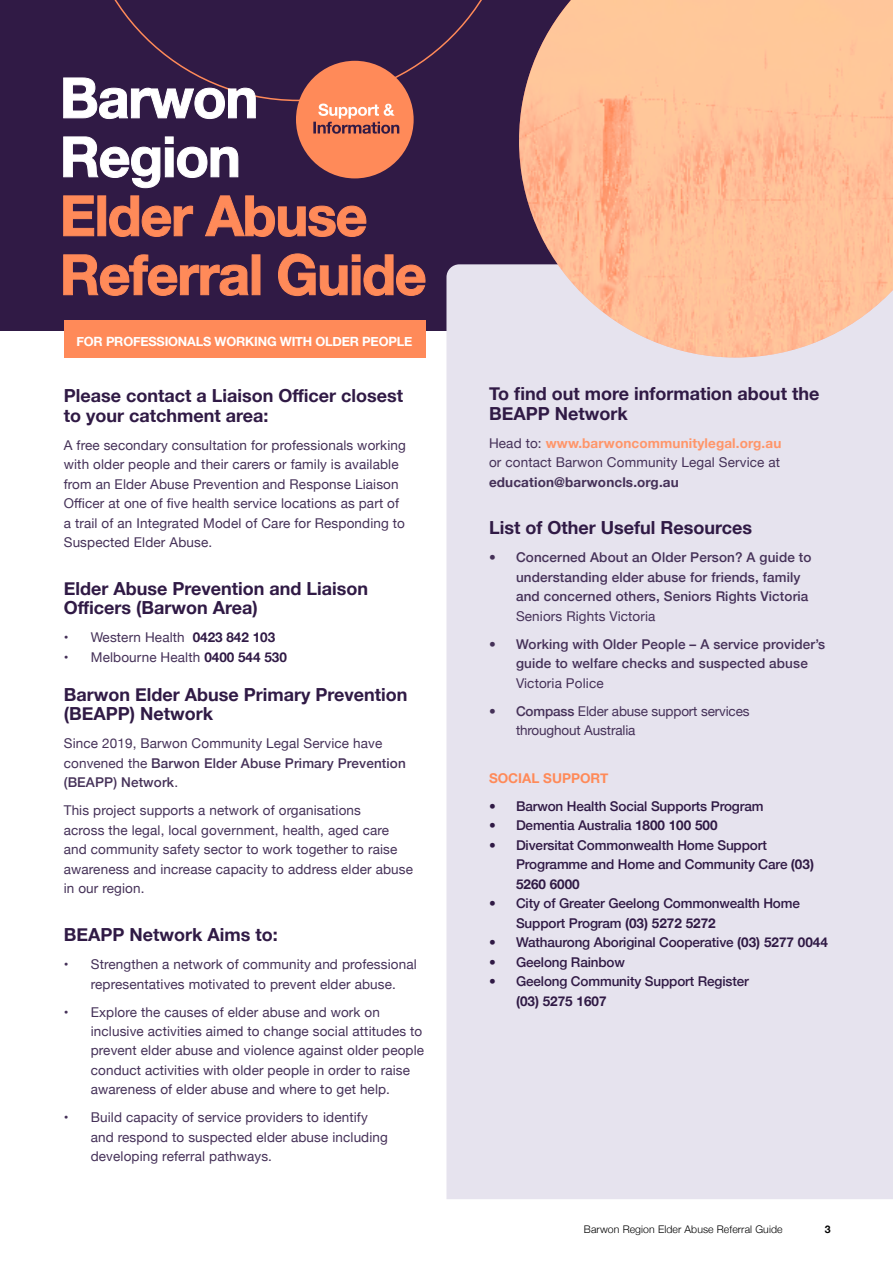
<style>
.page{position:relative;width:893px;height:1263px;background:#fff}
.page>*{position:absolute;margin:0;border:0;box-sizing:border-box;transform-origin:0 0}
.t1{font:700 18px/19.5px "Helvetica Neue";color:#301a45}
.t2{font:13.5px/19.5px "Helvetica Neue";letter-spacing:.01em;color:#453158}
.t3{font:500 13.5px/19.5px "Helvetica Neue";letter-spacing:-.01em;color:#301a45}
.t4{font:500 13.5px/19.5px "Helvetica Neue";letter-spacing:.01em;color:#453158}
.t5{font:13.5px/19.5px "Helvetica Neue";letter-spacing:-.01em;color:#453158}
.t6{font:700 13.5px "Helvetica Neue";letter-spacing:.01em;color:#453158}
.t7{font:700 13.5px "Helvetica Neue";color:#ff8a59}
.t8{font:700 13.5px "Helvetica Neue";color:#301a45}
.t9{font:700 12.75px "Helvetica Neue";letter-spacing:-.015em;color:#fff}
.t10{font:300 10.5px "Helvetica Neue";letter-spacing:.01em;color:#000}
.t11{font:700 10.5px "Helvetica Neue";color:#000}
.s1{font-weight:700;color:#301a45}
.s2{font-weight:500}
.s3{font-weight:700;color:#ff966a}
.s4{font-weight:700}
</style>
<div class="page">
<div style="left:0;top:0;width:893px;height:331px;background:#301a45"></div>
<div style="left:446px;top:264px;width:447px;height:935px;background:#e6e3ee"></div>
<div style="left:64px;top:320px;width:361px;height:38px;background:#ff8a59"></div>
<img style="left:519px;top:0;width:374px;height:357px">
<svg style="left:63px;top:253px;width:362px;height:43px"></svg>
<svg style="left:63px;top:195px;width:303px;height:42px"></svg>
<svg style="left:63px;top:0;width:419px;height:188px"></svg>
<p class="t9" style="left:77px;top:331px;width:337px">FOR PROFESSIONALS WORKING WITH OLDER PEOPLE</p>
<h1 class="t1" style="left:64px;top:387px;width:341px">Please contact a Liaison Officer closest to your catchment area:</h1>
<p class="t2" style="left:64px;top:436px;width:344px">A free secondary consultation for professionals working with older people and their carers or family is available from an Elder Abuse Prevention and Response Liaison Officer at one of five health service locations as part of a trail of an Integrated Model of Care for Responding to Suspected Elder Abuse.</p>
<h1 class="t1" style="left:64px;top:579px;width:306px">Elder Abuse Prevention and Liaison<br>Officers (Barwon Area)</h1>
<p class="t2" style="left:64px;top:629px;width:213px">• Western Health <span class="s1">0423 842 103</span></p>
<p class="t2" style="left:64px;top:648px;width:225px">• Melbourne Health <span class="s1">0400 544 530</span></p>
<h1 class="t1" style="left:64px;top:685px;width:345px">Barwon Elder Abuse Primary Prevention (BEAPP) Network</h1>
<p class="t2" style="left:64px;top:735px;width:344px">Since 2019, Barwon Community Legal Service have convened the <span class="s2">Barwon Elder Abuse Primary Prevention (BEAPP) Network</span>.</p>
<p class="t2" style="left:64px;top:802px;width:351px">This project supports a network of organisations<br>across the legal, local government, health, aged care and community safety sector to work together to raise awareness and increase capacity to address elder abuse in our region.</p>
<h1 class="t1" style="left:64px;top:925px;width:215px">BEAPP Network Aims to:</h1>
<p class="t2" style="left:64px;top:955px;width:354px;text-align:center">• Strengthen a network of community and professional representatives motivated to prevent elder abuse.</p>
<p class="t2" style="left:91px;top:1003px;width:335px;text-indent:-27px">• Explore the causes of elder abuse and work on inclusive activities aimed to change social attitudes to prevent elder abuse and violence against older people conduct activities with older people in order to raise awareness of elder abuse and where to get help.</p>
<p class="t2" style="left:91px;top:1109px;width:299px;text-indent:-27px">• Build capacity of service providers to identify and respond to suspected elder abuse including developing referral pathways.</p>
<h1 class="t1" style="left:489px;top:384px;width:332px">To find out more information about the<br>BEAPP Network</h1>
<p class="t2" style="left:489px;top:434px;width:294px">Head to: <span class="s3">www.barwoncommunitylegal.org.au </span>or contact Barwon Community Legal Service at</p>
<p class="t6" style="left:489px;top:471px;width:191px">education@barwoncls.org.au</p>
<h1 class="t1" style="left:489px;top:518px;width:264px">List of Other Useful Resources</h1>
<p class="t4" style="left:516px;top:547px;width:297px;text-indent:-27px">• Concerned About an Older Person? A guide to understanding elder abuse for friends, family and concerned others, Seniors Rights Victoria</p>
<p class="t2" style="left:516px;top:607px;width:141px">Seniors Rights Victoria</p>
<p class="t4" style="left:516px;top:633px;width:311px;text-indent:-27px">• Working with Older People – A service provider’s guide to welfare checks and suspected abuse</p>
<p class="t2" style="left:516px;top:674px;width:89px">Victoria Police</p>
<p class="t5" style="left:516px;top:702px;width:235px;text-indent:-27px"><span class="s2">• Compass</span> Elder abuse support services throughout Australia</p>
<p class="t7" style="left:489px;top:767px;width:121px">SOCIAL SUPPORT</p>
<p class="t3" style="left:489px;top:795px;width:276px">• Barwon Health Social Supports Program</p>
<p class="t3" style="left:489px;top:815px;width:230px">• Dementia Australia <span class="s4">1800 100 500</span></p>
<p class="t3" style="left:516px;top:834px;width:299px;text-indent:-27px">• Diversitat Commonwealth Home Support<br>Programme and Home and Community Care <span class="s4">(03)<br>5260 6000</span></p>
<p class="t3" style="left:516px;top:893px;width:285px;text-indent:-27px">• City of Greater Geelong Commonwealth Home<br>Support Program <span class="s4">(03) 5272 5272</span></p>
<p class="t3" style="left:489px;top:932px;width:340px">• Wathaurong Aboriginal Cooperative <span class="s4">(03) 5277 0044</span></p>
<p class="t3" style="left:489px;top:951px;width:137px">• Geelong Rainbow</p>
<p class="t3" style="left:489px;top:970px;width:261px">• Geelong Community Support Register</p>
<p class="t8" style="left:516px;top:990px;width:92px"> (03) 5275 1607</p>
<p class="t10" style="left:584px;top:1220px;width:200px">Barwon Region Elder Abuse Referral Guide</p>
<p class="t11" style="left:825px;top:1221px;width:7px">3</p>
</div>
